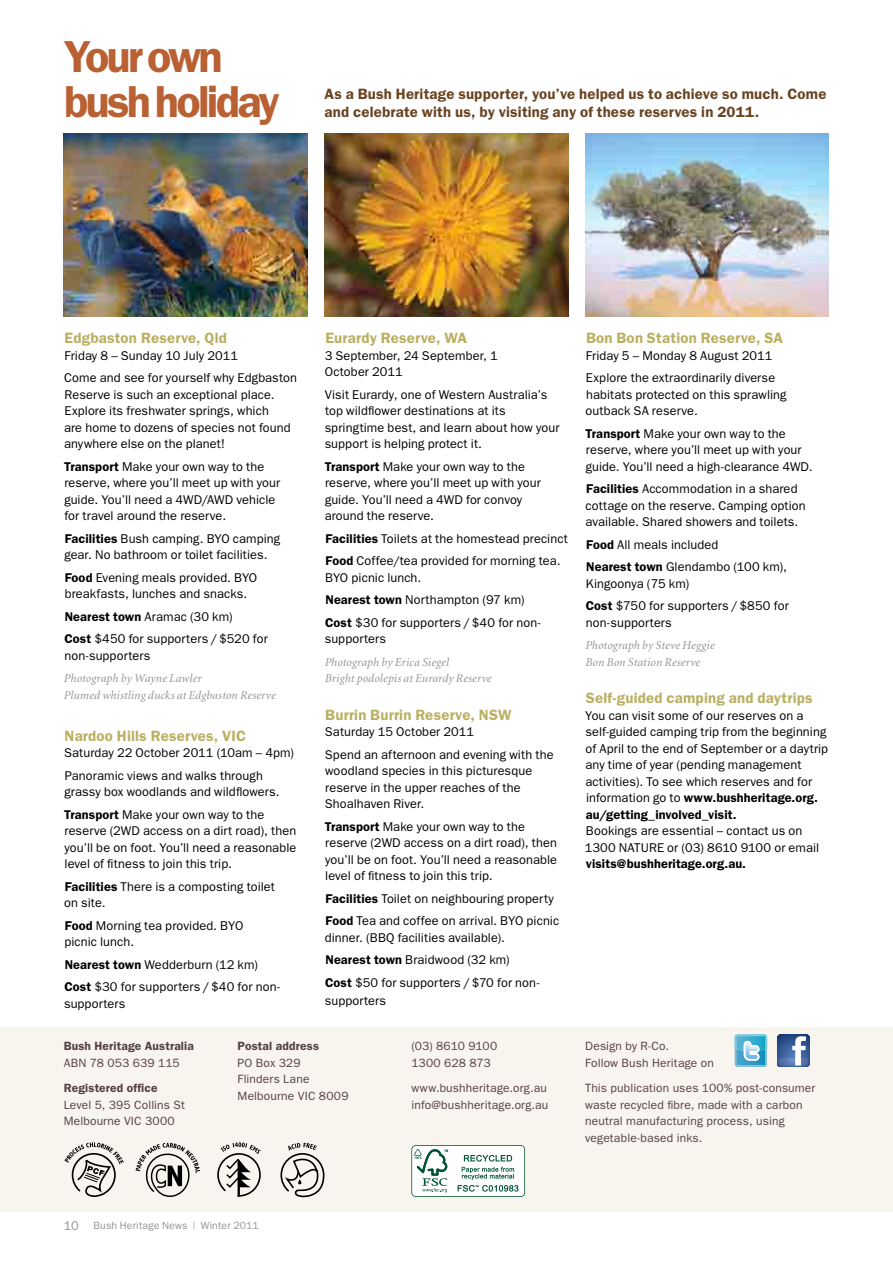
<style>
.page{position:relative;width:893px;height:1263px;background:#fff}
.page>*{position:absolute;margin:0;border:0;box-sizing:border-box;transform-origin:0 0}
.t1{font:600 45px/45px "Franklin Gothic";letter-spacing:-.06em;color:#b96133}
.t2{font:600 15px "Franklin Gothic";letter-spacing:.015em;color:#bbaf62}
.t3{font:600 15px/18px "Franklin Gothic";letter-spacing:.01em;color:#694422}
.t4{font:12.75px/16.5px "Franklin Gothic";letter-spacing:.01em;color:#000}
.t5{font:600 12.75px "Franklin Gothic";letter-spacing:.01em;color:#000}
.t6{font:12px/16.5px "Franklin Gothic";letter-spacing:.015em;color:#543f43}
.t7{font:italic 12px/16.5px "Minion";letter-spacing:.01em;color:#939598}
.t8{font:600 12px "Franklin Gothic";letter-spacing:.015em;color:#543f43}
.t9{font:10.5px "Franklin Gothic";letter-spacing:.01em;color:#939598}
.s1{font-weight:600}
.s2{font-size:12.75px}
</style>
<div class="page">
<div style="left:0;top:1027px;width:893px;height:185px;background:#f8f5ee"></div>
<img style="left:64px;top:134px;width:243px;height:183px">
<img style="left:324px;top:134px;width:244px;height:183px">
<img style="left:585px;top:134px;width:244px;height:183px">
<svg style="left:777px;top:1034px;width:32px;height:32px"></svg>
<svg style="left:734px;top:1034px;width:33px;height:33px"></svg>
<svg style="left:734px;top:1034px;width:33px;height:32px"></svg>
<svg style="left:280px;top:1143px;width:44px;height:54px"></svg>
<svg style="left:217px;top:1142px;width:44px;height:55px"></svg>
<svg style="left:136px;top:1143px;width:64px;height:54px"></svg>
<svg style="left:64px;top:1142px;width:60px;height:55px"></svg>
<svg style="left:411px;top:1145px;width:114px;height:52px;background:#d0dfda"></svg>
<h1 class="t1" style="left:64px;top:38px;width:218px">Your own bush holiday</h1>
<p class="t3" style="left:324px;top:86px;width:503px">As a Bush Heritage supporter, you’ve helped us to achieve so much. Come and celebrate with us, by visiting any of these reserves in 2011.</p>
<p class="t2" style="left:65px;top:333px;width:164px">Edgbaston Reserve, Qld</p>
<p class="t4" style="left:64px;top:345px;width:234px;line-height:22.5px">Friday 8 – Sunday 10 July 2011<br>Come and see for yourself why Edgbaston</p>
<p class="t4" style="left:64px;top:387px;width:228px">Reserve is such an exceptional place.<br>Explore its freshwater springs, which<br>are home to dozens of species not found anywhere else on the planet!</p>
<p class="t4" style="left:64px;top:459px;width:218px"><span class="s1">Transport</span> Make your own way to the reserve, where you’ll meet up with your guide. You’ll need a 4WD/AWD vehicle for travel around the reserve.</p>
<p class="t4" style="left:64px;top:531px;width:217px"><span class="s1">Facilities</span> Bush camping. BYO camping gear. No bathroom or toilet facilities.</p>
<p class="t4" style="left:65px;top:570px;width:194px"><span class="s1">Food</span> Evening meals provided. BYO breakfasts, lunches and snacks.</p>
<p class="t4" style="left:64px;top:606px;width:205px;line-height:22.5px"><span class="s1">Nearest town</span> Aramac (30 km)<br><span class="s1">Cost</span> $450 for supporters / $520 for</p>
<p class="t4" style="left:64px;top:648px;width:87px">non-supporters</p>
<p class="t7" style="left:64px;top:671px;width:213px">Photograph by Wayne Lawler<br>Plumed whistling ducks at Edgbaston Reserve</p>
<p class="t2" style="left:65px;top:730px;width:183px">Nardoo Hills Reserves, VIC</p>
<p class="t4" style="left:64px;top:743px;width:231px;line-height:22.5px">Saturday 22 October 2011 (10am – 4pm)<br>Panoramic views and walks through</p>
<p class="t4" style="left:64px;top:782px;width:217px;line-height:22.5px">grassy box woodlands and wildflowers.<br><span class="s1">Transport</span> Make your own way to the</p>
<p class="t4" style="left:64px;top:824px;width:233px;text-align:justify">reserve (2WD access on a dirt road), then you’ll be on foot. You’ll need a reasonable level of fitness to join this trip.</p>
<p class="t4" style="left:64px;top:879px;width:212px"><span class="s1">Facilities</span> There is a composting toilet on site.</p>
<p class="t4" style="left:64px;top:918px;width:181px"><span class="s1">Food</span> Morning tea provided. BYO picnic lunch.</p>
<p class="t4" style="left:64px;top:954px;width:217px;line-height:22.5px"><span class="s1">Nearest town</span> Wedderburn (12 km)<br><span class="s1">Cost</span> $30 for supporters / $40 for non-</p>
<p class="t4" style="left:64px;top:996px;width:63px">supporters</p>
<p class="t2" style="left:325px;top:333px;width:143px">Eurardy Reserve, WA</p>
<p class="t4" style="left:325px;top:348px;width:175px">3 September, 24 September, 1<br>October 2011</p>
<p class="t4" style="left:325px;top:387px;width:236px">Visit Eurardy, one of Western Australia’s top wildflower destinations at its springtime best, and learn about how your support is helping protect it.</p>
<p class="t4" style="left:325px;top:459px;width:218px"><span class="s1">Transport</span> Make your own way to the reserve, where you’ll meet up with your guide. You’ll need a 4WD for convoy around the reserve.</p>
<p class="t4" style="left:325px;top:528px;width:244px;line-height:22.5px"><span class="s1">Facilities</span> Toilets at the homestead precinct<br><span class="s1">Food</span> Coffee/tea provided for morning tea.</p>
<p class="t4" style="left:325px;top:567px;width:217px;line-height:22.5px">BYO picnic lunch.<br><span class="s1">Nearest town</span> Northampton (97 km)<br><span class="s1">Cost</span> $30 for supporters / $40 for non-</p>
<p class="t4" style="left:325px;top:632px;width:63px">supporters</p>
<p class="t7" style="left:324px;top:655px;width:168px">Photograph by Erica Siegel<br>Bright podolepis at Eurardy Reserve</p>
<p class="t2" style="left:325px;top:709px;width:188px">Burrin Burrin Reserve, NSW</p>
<p class="t4" style="left:325px;top:722px;width:230px;line-height:22.5px">Saturday 15 October 2011<br>Spend an afternoon and evening with the</p>
<p class="t4" style="left:325px;top:764px;width:209px">woodland species in this picturesque reserve in the upper reaches of the<br>Shoalhaven River.</p>
<p class="t4" style="left:325px;top:819px;width:234px"><span class="s1">Transport</span> Make your own way to the reserve (2WD access on a dirt road), then you’ll be on foot. You’ll need a reasonable level of fitness to join this trip.</p>
<p class="t4" style="left:325px;top:888px;width:235px;line-height:22.5px"><span class="s1">Facilities</span> Toilet on neighbouring property<br><span class="s1">Food</span> Tea and coffee on arrival. BYO picnic</p>
<p class="t4" style="left:325px;top:927px;width:216px;line-height:22.5px">dinner. (BBQ facilities available).<br><span class="s1">Nearest town</span> Braidwood (32 km)<br><span class="s1">Cost</span> $50 for supporters / $70 for non-</p>
<p class="t4" style="left:325px;top:993px;width:63px">supporters</p>
<p class="t2" style="left:586px;top:333px;width:198px">Bon Bon Station Reserve, SA</p>
<p class="t4" style="left:586px;top:345px;width:191px;line-height:22.5px">Friday 5 – Monday 8 August 2011<br>Explore the extraordinarily diverse</p>
<p class="t4" style="left:585px;top:387px;width:203px">habitats protected on this sprawling outback SA reserve.</p>
<p class="t4" style="left:585px;top:426px;width:228px"><span class="s1">Transport</span> Make your own way to the reserve, where you’ll meet up with your guide. You’ll need a high-clearance 4WD.</p>
<p class="t4" style="left:585px;top:482px;width:222px"><span class="s1">Facilities</span> Accommodation in a shared cottage on the reserve. Camping option available. Shared showers and toilets.</p>
<p class="t4" style="left:586px;top:534px;width:202px;line-height:22.5px"><span class="s1">Food</span> All meals included<br><span class="s1">Nearest town</span> Glendambo (100 km),</p>
<p class="t4" style="left:586px;top:573px;width:204px;line-height:22.5px">Kingoonya (75 km)<br><span class="s1">Cost</span> $750 for supporters / $850 for</p>
<p class="t4" style="left:586px;top:615px;width:87px">non-supporters</p>
<p class="t7" style="left:585px;top:638px;width:131px">Photograph by Steve Heggie<br>Bon Bon Station Reserve</p>
<p class="t2" style="left:586px;top:693px;width:228px">Self-guided camping and daytrips</p>
<p class="t4" style="left:585px;top:708px;width:244px">You can visit some of our reserves on a self-guided camping trip from the beginning of April to the end of September or a daytrip any time of year (pending management activities). To see which reserves and for information go to <span class="s1">www.bushheritage.org. au/getting_involved_visit.</span></p>
<p class="t4" style="left:585px;top:824px;width:236px">Bookings are essential – contact us on<br>1300 NATURE or (03) 8610 9100 or email</p>
<p class="t5" style="left:586px;top:859px;width:162px">visits@bushheritage.org.au.</p>
<p class="t8" style="left:64px;top:1042px;width:132px">Bush Heritage Australia</p>
<p class="t6" style="left:64px;top:1056px;width:118px">ABN 78 053 639 115</p>
<p class="t8" style="left:64px;top:1084px;width:95px">Registered office</p>
<p class="t6" style="left:64px;top:1098px;width:123px">Level 5, 395 Collins St<br>Melbourne VIC 3000</p>
<p class="t8" style="left:238px;top:1042px;width:83px">Postal address</p>
<p class="t6" style="left:238px;top:1056px;width:112px">PO Box 329<br>Flinders Lane<br>Melbourne VIC 8009</p>
<p class="t9" style="left:64px;top:1222px;width:196px"><span class="s2">10</span> Bush Heritage News | Winter 2011</p>
<p class="t6" style="left:411px;top:1039px;width:87px">(03) 8610 9100<br>1300 628 873</p>
<p class="t6" style="left:411px;top:1081px;width:139px">www.bushheritage.org.au info@bushheritage.org.au</p>
<p class="t6" style="left:585px;top:1039px;width:130px">Design by R-Co.<br>Follow Bush Heritage on</p>
<p class="t6" style="left:585px;top:1081px;width:232px">This publication uses 100% post-consumer waste recycled fibre, made with a carbon neutral manufacturing process, using vegetable-based inks.</p>
</div>
